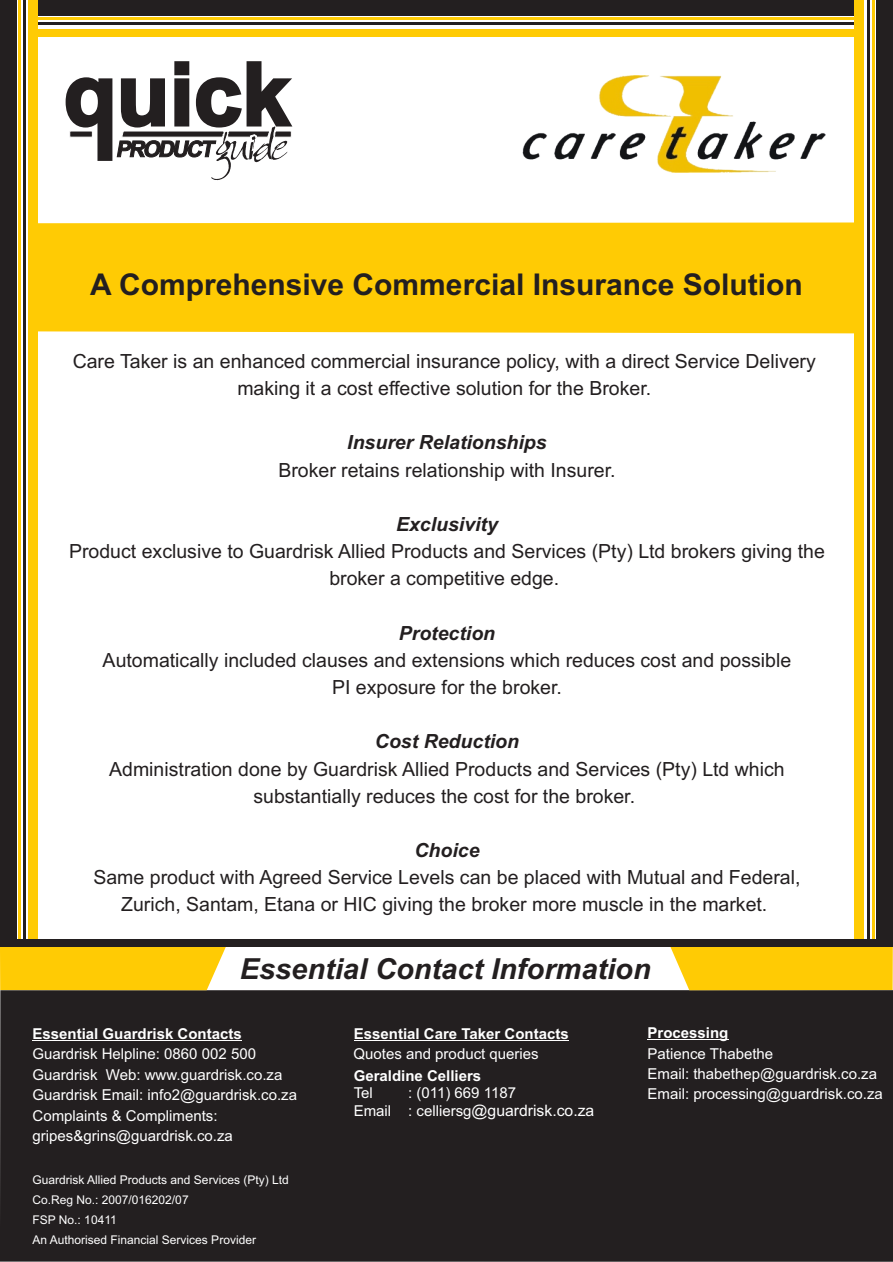
<style>
.page{position:relative;width:893px;height:1262px;background:#fff}
.page>*{position:absolute;margin:0;border:0;box-sizing:border-box;transform-origin:0 0}
.t1{font:700 30px "Arial";color:#231f20}
.t2{font:italic 700 28.95px "Arial";color:#231f20}
.t3{font:19.5px/27.2px "Arial";color:#231f20;text-align:center}
.t4{font:italic 700 19.5px "Arial";color:#231f20}
.t5{font:15.75px "Arial";color:#fff}
.t6{font:15px/20.4px "Arial";color:#fff}
.t7{font:700 15px "Arial";color:#fff}
.t8{font:12px/19.8px "Arial";color:#fff}
.s1{font-size:15px}
</style>
<div class="page">
<div style="left:38px;top:222px;width:816px;height:111px;background:#ffcb04"></div>
<hr style="left:38px;top:22px;width:817px;height:2px;background:#231f20">
<div style="left:37px;top:28px;width:826px;height:9px;background:#ffcb04"></div>
<hr style="left:34px;top:17px;width:827px;height:3px;background:#ffcb04">
<div style="left:38px;top:0;width:816px;height:15px;background:#231f20"></div>
<hr style="left:19px;top:0;width:2px;height:939px;background:#ffcb04">
<hr style="left:23px;top:0;width:2px;height:947px;background:#231f20">
<div style="left:29px;top:0;width:9px;height:947px;background:#ffcb04"></div>
<div style="left:0;top:0;width:16px;height:945px;background:#231f20"></div>
<hr style="left:872px;top:0;width:2px;height:944px;background:#ffcb04">
<hr style="left:867px;top:0;width:2px;height:944px;background:#231f20">
<div style="left:854px;top:0;width:10px;height:944px;background:#ffcb04"></div>
<div style="left:876px;top:0;width:16px;height:944px;background:#231f20"></div>
<div style="left:0;top:990px;width:893px;height:271px;background:#231f20"></div>
<div style="left:0;top:947px;width:226px;height:43px;background:#ffcb04"></div>
<div style="left:670px;top:947px;width:222px;height:43px;background:#ffcb04"></div>
<div style="left:0;top:939px;width:892px;height:8px;background:#231f20"></div>
<hr style="left:354px;top:1040px;width:214px;height:1px;background:#fff">
<svg style="left:65px;top:61px;width:228px;height:119px"></svg>
<hr style="left:32px;top:1040px;width:210px;height:1px;background:#fff">
<hr style="left:647px;top:1039px;width:82px;height:1px;background:#fff">
<img style="left:522px;top:76px;width:303px;height:96px">
<h1 class="t1" style="left:90px;top:273px;width:714px">A Comprehensive Commercial Insurance Solution</h1>
<p class="t3" style="left:73px;top:349px;width:744px">Care Taker is an enhanced commercial insurance policy, with a direct Service Delivery making it a cost effective solution for the Broker.</p>
<p class="t4" style="left:347px;top:435px;width:201px">Insurer Relationships</p>
<p class="t3" style="left:278px;top:458px;width:339px">Broker retains relationship with Insurer.</p>
<p class="t4" style="left:396px;top:517px;width:103px">Exclusivity</p>
<p class="t3" style="left:69px;top:539px;width:757px">Product exclusive to Guardrisk Allied Products and Services (Pty) Ltd brokers giving the broker a competitive edge.</p>
<p class="t4" style="left:399px;top:625px;width:98px">Protection</p>
<p class="t3" style="left:103px;top:648px;width:690px">Automatically included clauses and extensions which reduces cost and possible<br>PI exposure for the broker.</p>
<p class="t4" style="left:375px;top:734px;width:146px">Cost Reduction</p>
<p class="t3" style="left:109px;top:757px;width:677px">Administration done by Guardrisk Allied Products and Services (Pty) Ltd which substantially reduces the cost for the broker.</p>
<p class="t4" style="left:414px;top:843px;width:67px">Choice</p>
<p class="t3" style="left:93px;top:865px;width:708px">Same product with Agreed Service Levels can be placed with Mutual and Federal,<br>Zurich, Santam, Etana or HIC giving the broker more muscle in the market.</p>
<h2 class="t2" style="left:240px;top:958px;width:412px">Essential Contact Information</h2>
<p class="t7" style="left:32px;top:1028px;width:211px">Essential Guardrisk Contacts</p>
<p class="t6" style="left:32px;top:1045px;width:266px">Guardrisk Helpline: 0860 002 500<br>Guardrisk Web: www.guardrisk.co.za Guardrisk Email: info2@guardrisk.co.za Complaints &amp; Compliments: gripes&amp;grins@guardrisk.co.za</p>
<p class="t8" style="left:32px;top:1171px;width:258px">Guardrisk Allied Products and Services (Pty) Ltd Co.Reg No.: 2007/016202/07<br>FSP No.: 10411<br>An Authorised Financial Services Provider</p>
<p class="t7" style="left:354px;top:1027px;width:216px">Essential Care Taker Contacts</p>
<p class="t6" style="left:353px;top:1044px;width:187px">Quotes and product queries</p>
<p class="t7" style="left:353px;top:1070px;width:129px">Geraldine Celliers</p>
<p class="t6" style="left:353px;top:1083px;width:21px">Tel</p>
<p class="t6" style="left:408px;top:1083px;width:109px">: (011) 669 1187</p>
<p class="t5" style="left:353px;top:1104px;width:242px"><span class="s1">Email : celliersg</span>@guardrisk.co.za</p>
<p class="t7" style="left:647px;top:1027px;width:82px">Processing</p>
<p class="t6" style="left:647px;top:1044px;width:237px">Patience Thabethe<br>Email: thabethep@guardrisk.co.za<br>Email: processing@guardrisk.co.za</p>
</div>
